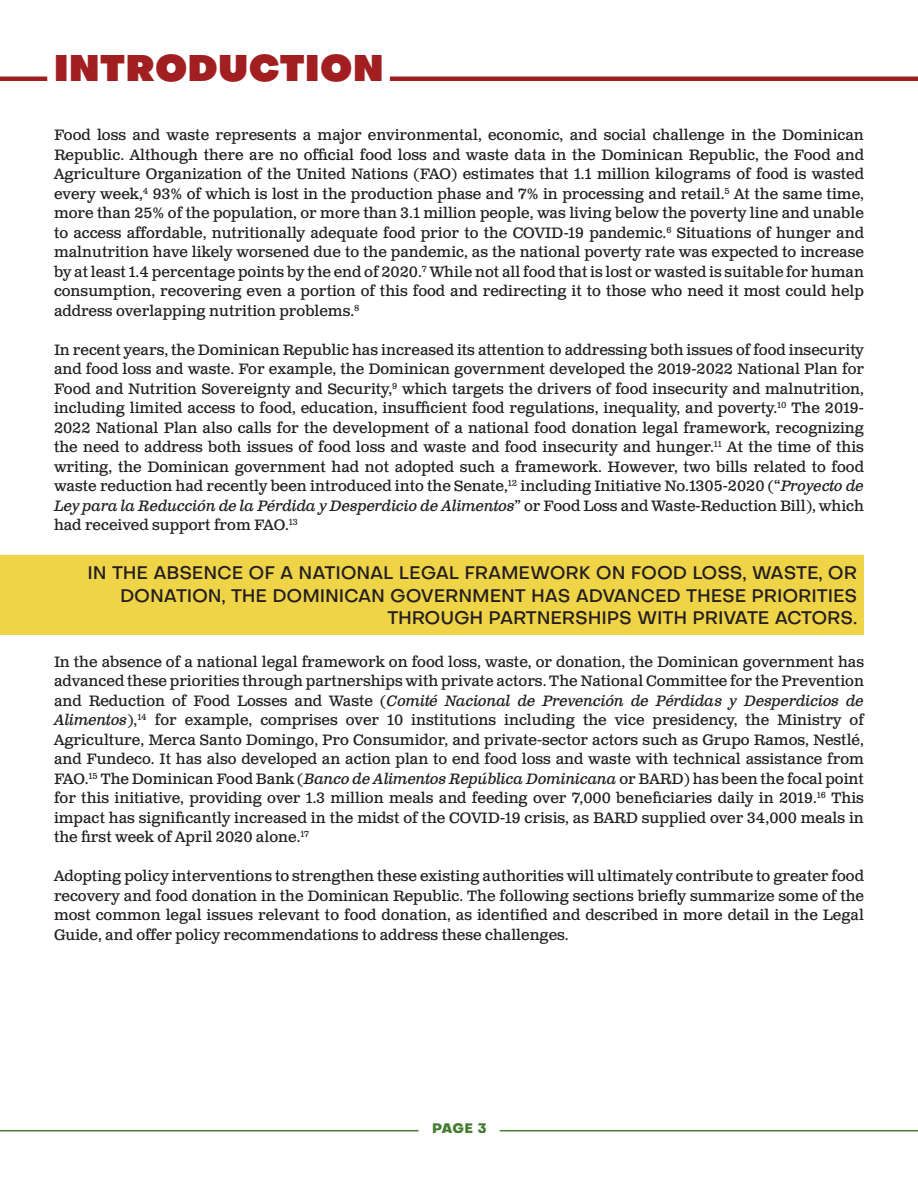
<style>
.page{position:relative;width:918px;height:1188px;background:#fff}
.page>*{position:absolute;margin:0;border:0;box-sizing:border-box;transform-origin:0 0}
.heading_1{font:36px "Objectivity Super";letter-spacing:.025em;color:#a11e21}
.t1{font:500 18px/22.5px "Objectivity";letter-spacing:-.01em;color:#231f20;text-align:right}
.t2{font:15px/19.5px "Clarendon Text Pro";color:#231f20;text-align:justify}
.t3{font:800 13.5px "Objectivity";color:#457c32}
.s1{font-style:italic}
</style>
<div class="page">
<div style="left:0;top:555px;width:864px;height:80px;background:#f0d447"></div>
<hr style="left:0;top:1130px;width:418px;height:1px;background:#457c32">
<hr style="left:500px;top:1130px;width:418px;height:1px;background:#457c32">
<div style="left:390px;top:76px;width:528px;height:5px;background:#a11e21"></div>
<div style="left:0;top:76px;width:47px;height:5px;background:#a11e21"></div>
<p class="heading_1" style="left:54px;top:39px;width:331px">INTRODUCTION</p>
<p class="t2" style="left:54px;top:126px;width:812px">Food loss and waste represents a major environmental, economic, and social challenge in the Dominican Republic. Although there are no official food loss and waste data in the Dominican Republic, the Food and Agriculture Organization of the United Nations (FAO) estimates that 1.1 million kilograms of food is wasted every week,<sup>4</sup> 93% of which is lost in the production phase and 7% in processing and retail.<sup>5</sup> At the same time, more than 25% of the population, or more than 3.1 million people, was living below the poverty line and unable to access affordable, nutritionally adequate food prior to the COVID-19 pandemic.<sup>6</sup> Situations of hunger and malnutrition have likely worsened due to the pandemic, as the national poverty rate was expected to increase by at least 1.4 percentage points by the end of 2020.<sup>7</sup> While not all food that is lost or wasted is suitable for human consumption, recovering even a portion of this food and redirecting it to those who need it most could help address overlapping nutrition problems.<sup>8</sup></p>
<p class="t2" style="left:54px;top:340px;width:812px">In recent years, the Dominican Republic has increased its attention to addressing both issues of food insecurity and food loss and waste. For example, the Dominican government developed the 2019-2022 National Plan for Food and Nutrition Sovereignty and Security,<sup>9</sup> which targets the drivers of food insecurity and malnutrition, including limited access to food, education, insufficient food regulations, inequality, and poverty.<sup>10</sup> The 2019- 2022 National Plan also calls for the development of a national food donation legal framework, recognizing the need to address both issues of food loss and waste and food insecurity and hunger.<sup>11</sup> At the time of this writing, the Dominican government had not adopted such a framework. However, two bills related to food waste reduction had recently been introduced into the Senate,<sup>12</sup> including Initiative No.1305-2020 (“<span class="s1">Proyecto de Ley para la Reducción de la Pérdida y Desperdicio de Alimentos</span>” or Food Loss and Waste-Reduction Bill), which had received support from FAO.<sup>13</sup></p>
<p class="t1" style="left:88px;top:561px;width:771px">IN THE ABSENCE OF A NATIONAL LEGAL FRAMEWORK ON FOOD LOSS, WASTE, OR<br>DONATION, THE DOMINICAN GOVERNMENT HAS ADVANCED THESE PRIORITIES<br>THROUGH PARTNERSHIPS WITH PRIVATE ACTORS.</p>
<p class="t2" style="left:54px;top:652px;width:812px">In the absence of a national legal framework on food loss, waste, or donation, the Dominican government has advanced these priorities through partnerships with private actors. The National Committee for the Prevention and Reduction of Food Losses and Waste (<span class="s1">Comité Nacional de Prevención de Pérdidas y Desperdicios de Alimentos</span>),<sup>14</sup> for example, comprises over 10 institutions including the vice presidency, the Ministry of Agriculture, Merca Santo Domingo, Pro Consumidor, and private-sector actors such as Grupo Ramos, Nestlé, and Fundeco. It has also developed an action plan to end food loss and waste with technical assistance from FAO.<sup>15</sup> The Dominican Food Bank (<span class="s1">Banco de Alimentos República Dominicana</span> or BARD) has been the focal point for this initiative, providing over 1.3 million meals and feeding over 7,000 beneficiaries daily in 2019.<sup>16</sup> This impact has significantly increased in the midst of the COVID-19 crisis, as BARD supplied over 34,000 meals in the first week of April 2020 alone.<sup>17</sup></p>
<p class="t2" style="left:54px;top:867px;width:812px">Adopting policy interventions to strengthen these existing authorities will ultimately contribute to greater food recovery and food donation in the Dominican Republic. The following sections briefly summarize some of the most common legal issues relevant to food donation, as identified and described in more detail in the Legal Guide, and offer policy recommendations to address these challenges.</p>
<p class="t3" style="left:432px;top:1118px;width:56px">PAGE 3</p>
</div>
